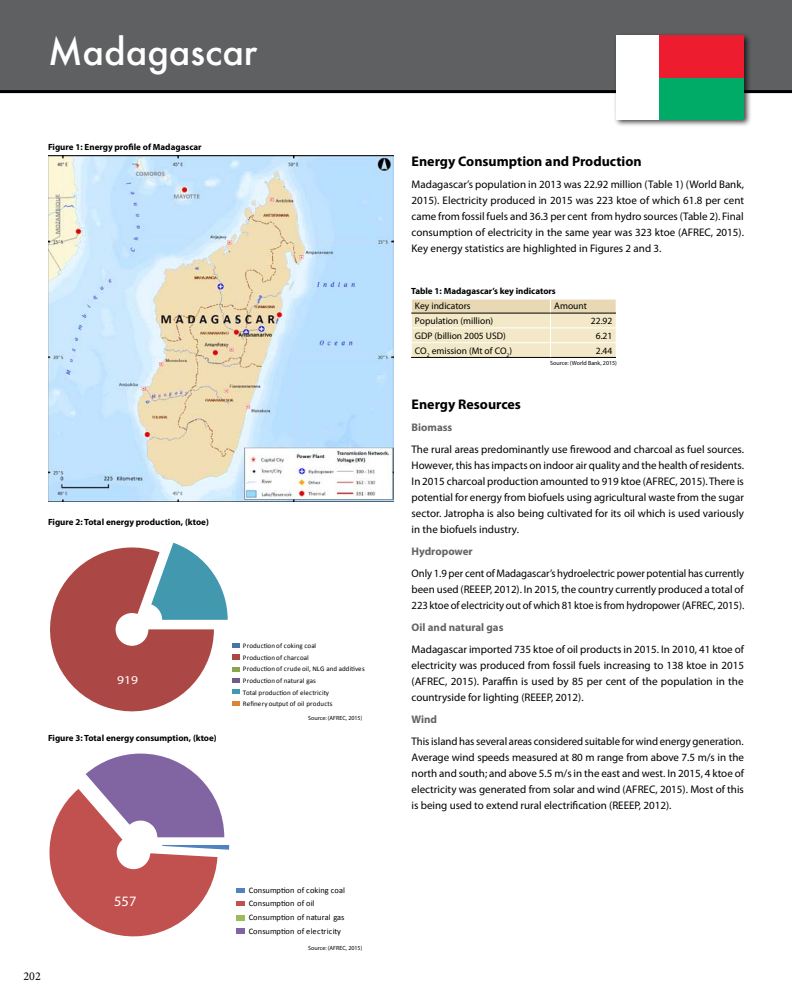
<style>
.page{position:relative;width:792px;height:1008px;background:#fff}
.page>*{position:absolute;margin:0;border:0;box-sizing:border-box;transform-origin:0 0}
.t1{font:500 36px "Futura";color:#fff}
.t2{font:14.4px "Myriad Pro";color:#fff}
.t3{font:700 14px "Myriad Pro";color:#000}
.t4{font:12px "Minion Pro";color:#000}
.t5{font:12px "Myriad Pro";color:#fff;scale:1.12 1}
.t6{font:11px/16px "Myriad Pro";color:#000;text-align:justify}
.t7{font:700 11px "Myriad Pro";color:#636466}
.t8{font:9.5px "Myriad Pro";color:#000}
.t9{font:700 9px "Myriad Pro";color:#000}
.t10{font:8.4px/13.7px "Calibri";letter-spacing:.01em;color:#010101}
.t11{font:7px/11.6px "Calibri";letter-spacing:.015em;color:#010101}
.t12{font:6px "Myriad Pro";color:#000}
</style>
<div class="page">
<div style="left:0;top:0;width:792px;height:91px;background:#5f6062"></div>
<img style="left:48px;top:156px;width:346px;height:345px">
<hr style="left:0;top:90px;width:792px;height:3px;background:#000">
<svg style="left:50px;top:542px;width:189px;height:170px"></svg>
<svg style="left:49px;top:753px;width:196px;height:184px"></svg>
<svg style="left:412px;top:300px;width:204px;height:57px;background:#ece2c2"></svg>
<hr style="left:412px;top:357px;width:139px;height:1px;background:#000">
<hr style="left:551px;top:357px;width:65px;height:1px;background:#000">
<div style="left:613px;top:32px;width:139px;height:95px;background:#000;opacity:.75"></div>
<div style="left:659px;top:78px;width:85px;height:42px;background:#00ab67"></div>
<div style="left:659px;top:36px;width:85px;height:42px;background:#ed1c2e"></div>
<div style="left:617px;top:36px;width:42px;height:84px;background:#fff"></div>
<h1 class="t1" style="left:48px;top:27px;width:211px">Madagascar</h1>
<p class="t9" style="left:48px;top:141px;width:155px">Figure 1: Energy profile of Madagascar</p>
<p class="t9" style="left:48px;top:516px;width:162px">Figure 2: Total energy production, (ktoe)</p>
<p class="t5" style="left:117px;top:673px;width:20px">919</p>
<p class="t9" style="left:48px;top:732px;width:170px">Figure 3: Total energy consumption, (ktoe)</p>
<p class="t11" style="left:243px;top:640px;width:123px">Production of coking coal<br>Production of charcoal<br>Production of crude oil, NLG and additives<br>Production of natural gas<br>Total production of electricity<br>Refinery output of oil products</p>
<p class="t12" style="left:308px;top:714px;width:56px">Source: (AFREC, 2015)</p>
<p class="t4" style="left:24px;top:968px;width:19px">202</p>
<h2 class="t2" style="left:114px;top:892px;width:24px">557</h2>
<p class="t10" style="left:249px;top:883px;width:98px">Consumption of coking coal<br>Consumption of oil<br>Consumption of natural gas<br>Consumption of electricity</p>
<p class="t12" style="left:308px;top:945px;width:56px">Source: (AFREC, 2015)</p>
<p class="t3" style="left:412px;top:152px;width:232px">Energy Consumption and Production</p>
<p class="t6" style="left:412px;top:176px;width:334px">Madagascar’s population in 2013 was 22.92 million (Table 1) (World Bank, 2015). Electricity produced in 2015 was 223 ktoe of which 61.8 per cent came from fossil fuels and 36.3 per cent from hydro sources (Table 2). Final consumption of electricity in the same year was 323 ktoe (AFREC, 2015).<br>Key energy statistics are highlighted in Figures 2 and 3.</p>
<p class="t9" style="left:411px;top:286px;width:146px">Table 1: Madagascar’s key indicators</p>
<p class="t8" style="left:415px;top:300px;width:57px">Key indicators</p>
<p class="t8" style="left:554px;top:300px;width:34px">Amount</p>
<p class="t8" style="left:415px;top:315px;width:80px">Population (million)</p>
<p class="t8" style="left:591px;top:315px;width:23px">22.92</p>
<p class="t8" style="left:415px;top:330px;width:92px">GDP (billion 2005 USD)</p>
<p class="t8" style="left:596px;top:330px;width:18px">6.21</p>
<p class="t8" style="left:415px;top:345px;width:99px">CO<sub>2</sub> emission (Mt of CO<sub>2</sub>)</p>
<p class="t8" style="left:596px;top:345px;width:18px">2.44</p>
<p class="t12" style="left:550px;top:359px;width:68px">Source: (World Bank, 2015)</p>
<p class="t3" style="left:412px;top:395px;width:111px">Energy Resources</p>
<p class="t7" style="left:412px;top:420px;width:42px">Biomass</p>
<p class="t6" style="left:412px;top:441px;width:334px">The rural areas predominantly use firewood and charcoal as fuel sources.<br>However, this has impacts on indoor air quality and the health of residents.<br>In 2015 charcoal production amounted to 919 ktoe (AFREC, 2015). There is potential for energy from biofuels using agricultural waste from the sugar sector. Jatropha is also being cultivated for its oil which is used variously in the biofuels industry.</p>
<p class="t7" style="left:412px;top:544px;width:63px">Hydropower</p>
<p class="t6" style="left:412px;top:565px;width:334px">Only 1.9 per cent of Madagascar’s hydroelectric power potential has currently been used (REEEP, 2012). In 2015, the country currently produced a total of 223 ktoe of electricity out of which 81 ktoe is from hydropower (AFREC, 2015).</p>
<p class="t7" style="left:412px;top:620px;width:93px">Oil and natural gas</p>
<p class="t6" style="left:412px;top:641px;width:334px">Madagascar imported 735 ktoe of oil products in 2015. In 2010, 41 ktoe of electricity was produced from fossil fuels increasing to 138 ktoe in 2015 (AFREC, 2015). Paraffin is used by 85 per cent of the population in the countryside for lighting (REEEP, 2012).</p>
<p class="t7" style="left:412px;top:712px;width:27px">Wind</p>
<p class="t6" style="left:412px;top:733px;width:334px">This island has several areas considered suitable for wind energy generation.<br>Average wind speeds measured at 80 m range from above 7.5 m/s in the north and south; and above 5.5 m/s in the east and west. In 2015, 4 ktoe of electricity was generated from solar and wind (AFREC, 2015). Most of this is being used to extend rural electrification (REEEP, 2012).</p>
</div>
